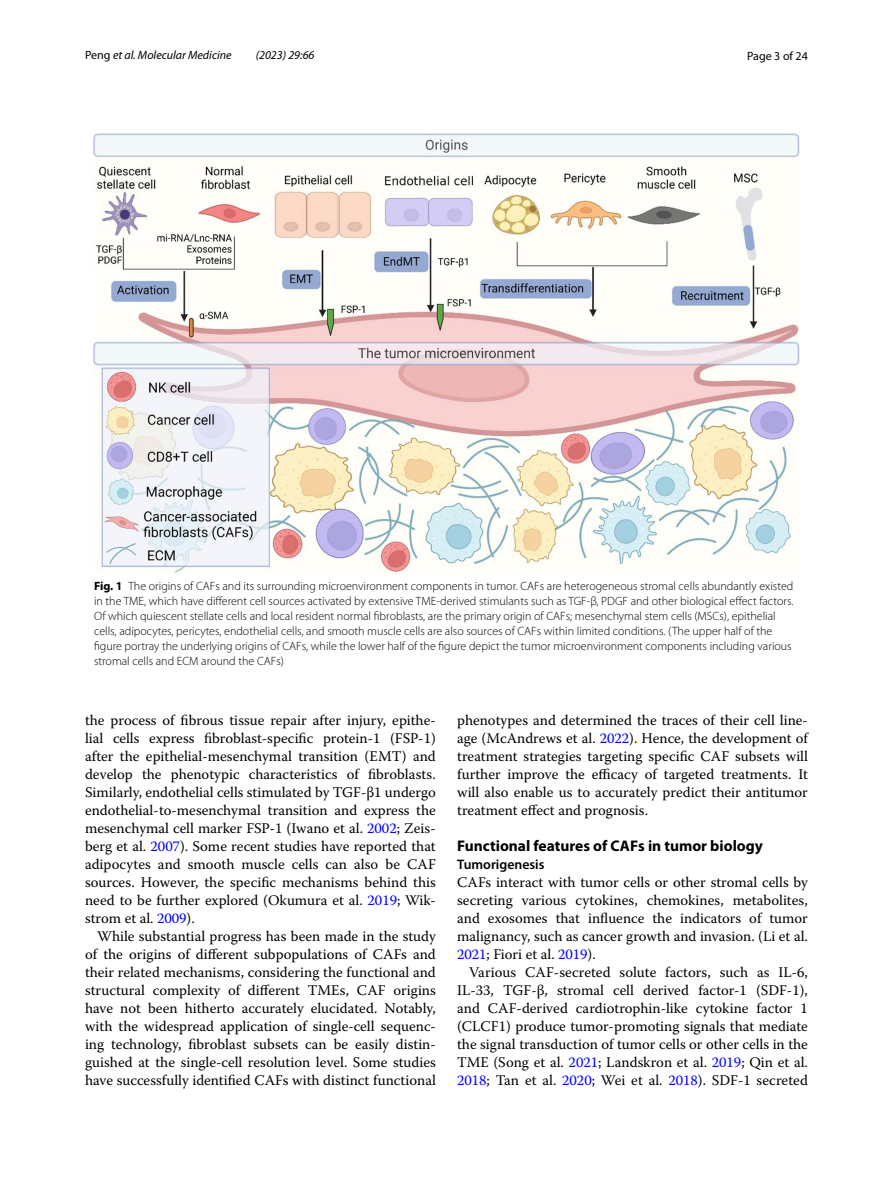
<style>
.page{position:relative;width:893px;height:1187px;background:#fff}
.page>*{position:absolute;margin:0;border:0;box-sizing:border-box;transform-origin:0 0}
.t1{font:700 15.45px "Myriad Pro";color:#000}
.t2{font:14.7px/18px "Warnock Pro";color:#000;text-align:justify}
.t3{font:600 13.8px "Myriad Pro";color:#000}
.t4{font:300 12px/15px "Myriad Pro";color:#000}
.t5{font:italic 12px "Myriad Pro";color:#000}
.t6{font:12px "Myriad Pro";color:#000}
.s1{font-style:normal}
.s2{font-weight:700}
.s3{color:#00f}
</style>
<div class="page">
<img style="left:94px;top:133px;width:705px;height:442px">
<p class="t5" style="left:85px;top:48px;width:148px"><span class="s1">Peng</span> et al. Molecular Medicine</p>
<p class="t5" style="left:256px;top:48px;width:60px">(2023) 29:66</p>
<p class="t6" style="left:747px;top:48px;width:62px">Page 3 of 24</p>
<p class="t4" style="left:94px;top:578px;width:701px"><span class="s2">Fig. 1</span> The origins of CAFs and its surrounding microenvironment components in tumor. CAFs are heterogeneous stromal cells abundantly existed in the TME, which have different cell sources activated by extensive TME-derived stimulants such as TGF-β, PDGF and other biological effect factors.<br>Of which quiescent stellate cells and local resident normal fibroblasts, are the primary origin of CAFs; mesenchymal stem cells (MSCs), epithelial cells, adipocytes, pericytes, endothelial cells, and smooth muscle cells are also sources of CAFs within limited conditions. (The upper half of the figure portray the underlying origins of CAFs, while the lower half of the figure depict the tumor microenvironment components including various stromal cells and ECM around the CAFs)</p>
<p class="t2" style="left:85px;top:711px;width:352px">the process of fibrous tissue repair after injury, epithe&shy;lial cells express fibroblast-specific protein-1 (FSP-1) after the epithelial-mesenchymal transition (EMT) and develop the phenotypic characteristics of fibroblasts.<br>Similarly, endothelial cells stimulated by TGF-β1 undergo endothelial-to-mesenchymal transition and express the mesenchymal cell marker FSP-1 (Iwano et al. <span class="s3">2002</span>; Zeis&shy;berg et al. <span class="s3">2007</span>). Some recent studies have reported that adipocytes and smooth muscle cells can also be CAF sources. However, the specific mechanisms behind this need to be further explored (Okumura et al. <span class="s3">2019</span>; Wik&shy;strom et al. <span class="s3">2009</span>).</p>
<p class="t2" style="left:85px;top:927px;width:352px;text-indent:12px">While substantial progress has been made in the study of the origins of different subpopulations of CAFs and their related mechanisms, considering the functional and structural complexity of different TMEs, CAF origins have not been hitherto accurately elucidated. Notably, with the widespread application of single-cell sequenc&shy;ing technology, fibroblast subsets can be easily distin&shy;guished at the single-cell resolution level. Some studies have successfully identified CAFs with distinct functional</p>
<p class="t2" style="left:457px;top:711px;width:352px">phenotypes and determined the traces of their cell line&shy;age (McAndrews et al. <span class="s3">2022</span>). Hence, the development of treatment strategies targeting specific CAF subsets will further improve the efficacy of targeted treatments. It will also enable us to accurately predict their antitumor treatment effect and prognosis.</p>
<p class="t1" style="left:457px;top:836px;width:307px">Functional features of CAFs in tumor biology</p>
<p class="t3" style="left:457px;top:855px;width:89px">Tumorigenesis</p>
<p class="t2" style="left:457px;top:873px;width:352px">CAFs interact with tumor cells or other stromal cells by secreting various cytokines, chemokines, metabolites, and exosomes that influence the indicators of tumor malignancy, such as cancer growth and invasion. (Li et al.<br><span class="s3">2021</span>; Fiori et al. <span class="s3">2019</span>).</p>
<p class="t2" style="left:457px;top:963px;width:352px;text-indent:12px">Various CAF-secreted solute factors, such as IL-6, IL-33, TGF-β, stromal cell derived factor-1 (SDF-1), and CAF-derived cardiotrophin-like cytokine factor 1 (CLCF1) produce tumor-promoting signals that mediate the signal transduction of tumor cells or other cells in the TME (Song et al. <span class="s3">2021</span>; Landskron et al. <span class="s3">2019</span>; Qin et al.<br><span class="s3">2018</span>; Tan et al. <span class="s3">2020</span>; Wei et al. <span class="s3">2018</span>). SDF-1 secreted</p>
</div>
